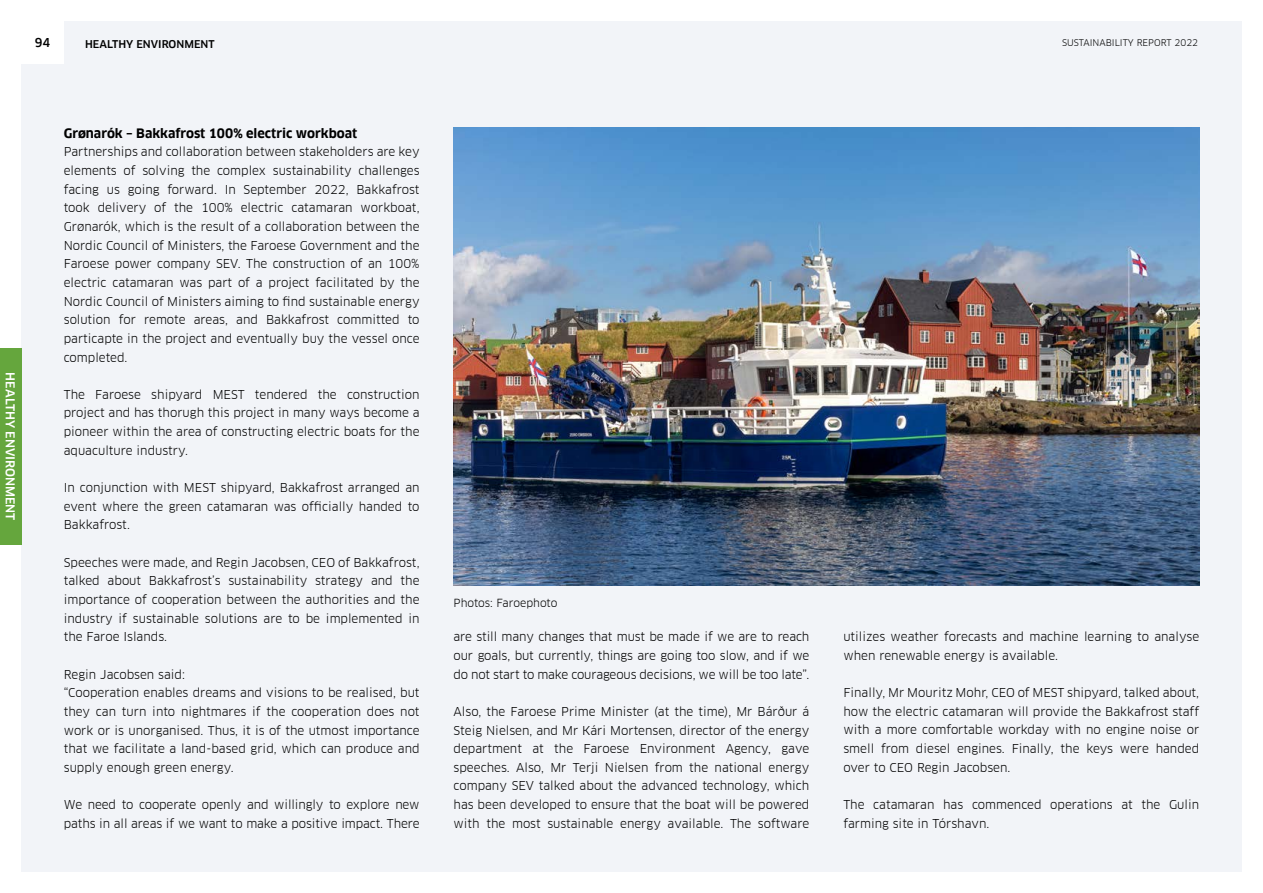
<style>
.page{position:relative;width:1263px;height:893px;background:#fff}
.page>*{position:absolute;margin:0;border:0;box-sizing:border-box;transform-origin:0 0}
.t1{font:700 12.75px "Clan Offc";color:#000}
.t2{font:12px/18.6px "Clan Offc";color:#000;text-align:justify}
.t3{font:500 12px "Clan Offc";color:#fff}
.t4{font:500 12px "Clan Offc";color:#000}
.t5{font:10.95px "Clan Offc";color:#000}
.t6{font:500 10.5px "Clan Offc";color:#000}
.t7{font:9px "Clan Offc";color:#000}
</style>
<div class="page">
<div style="left:21px;top:21px;width:1221px;height:851px;background:#f2f4f8"></div>
<img style="left:454px;top:128px;width:745px;height:457px">
<div style="left:0;top:348px;width:21px;height:197px;background:#65a63d"></div>
<div style="left:21px;top:21px;width:43px;height:43px;background:#fff"></div>
<p class="t4" style="left:35px;top:36px;width:17px">94</p>
<p class="t6" style="left:85px;top:39px;width:131px">HEALTHY ENVIRONMENT</p>
<p class="t7" style="left:1062px;top:38px;width:138px">SUSTAINABILITY REPORT 2022</p>
<p class="t3" style="left:17px;top:372px;width:150px;rotate:90deg">HEALTHY ENVIRONMENT</p>
<p class="t1" style="left:64px;top:126px;width:295px">Grønarók – Bakkafrost 100% electric workboat</p>
<p class="t2" style="left:64px;top:143px;width:357px">Partnerships and collaboration between stakeholders are key elements of solving the complex sustainability challenges facing us going forward. In September 2022, Bakkafrost took delivery of the 100% electric catamaran workboat, Grønarók, which is the result of a collaboration between the Nordic Council of Ministers, the Faroese Government and the Faroese power company SEV. The construction of an 100% electric catamaran was part of a project facilitated by the Nordic Council of Ministers aiming to find sustainable energy solution for remote areas, and Bakkafrost committed to particapte in the project and eventually buy the vessel once completed.</p>
<p class="t2" style="left:64px;top:385px;width:357px">The Faroese shipyard MEST tendered the construction project and has thorugh this project in many ways become a pioneer within the area of constructing electric boats for the aquaculture industry.</p>
<p class="t2" style="left:64px;top:478px;width:357px">In conjunction with MEST shipyard, Bakkafrost arranged an event where the green catamaran was officially handed to Bakkafrost.</p>
<p class="t2" style="left:64px;top:553px;width:357px">Speeches were made, and Regin Jacobsen, CEO of Bakkafrost, talked about Bakkafrost’s sustainability strategy and the importance of cooperation between the authorities and the industry if sustainable solutions are to be implemented in the Faroe Islands.</p>
<p class="t2" style="left:64px;top:665px;width:357px;text-align:left">Regin Jacobsen said:<br>“Cooperation enables dreams and visions to be realised, but they can turn into nightmares if the cooperation does not work or is unorganised. Thus, it is of the utmost importance that we facilitate a land-based grid, which can produce and supply enough green energy.</p>
<p class="t2" style="left:64px;top:795px;width:357px">We need to cooperate openly and willingly to explore new paths in all areas if we want to make a positive impact. There</p>
<p class="t5" style="left:454px;top:596px;width:105px">Photos: Faroephoto</p>
<p class="t2" style="left:454px;top:628px;width:357px">are still many changes that must be made if we are to reach our goals, but currently, things are going too slow, and if we do not start to make courageous decisions, we will be too late”.</p>
<p class="t2" style="left:454px;top:702px;width:357px">Also, the Faroese Prime Minister (at the time), Mr Bárður á Steig Nielsen, and Mr Kári Mortensen, director of the energy department at the Faroese Environment Agency, gave speeches. Also, Mr Terji Nielsen from the national energy company SEV talked about the advanced technology, which has been developed to ensure that the boat will be powered with the most sustainable energy available. The software</p>
<p class="t2" style="left:843px;top:627px;width:357px">utilizes weather forecasts and machine learning to analyse when renewable energy is available.</p>
<p class="t2" style="left:843px;top:683px;width:357px">Finally, Mr Mouritz Mohr, CEO of MEST shipyard, talked about, how the electric catamaran will provide the Bakkafrost staff with a more comfortable workday with no engine noise or smell from diesel engines. Finally, the keys were handed over to CEO Regin Jacobsen.</p>
<p class="t2" style="left:843px;top:795px;width:357px">The catamaran has commenced operations at the Gulin farming site in Tórshavn.</p>
</div>
